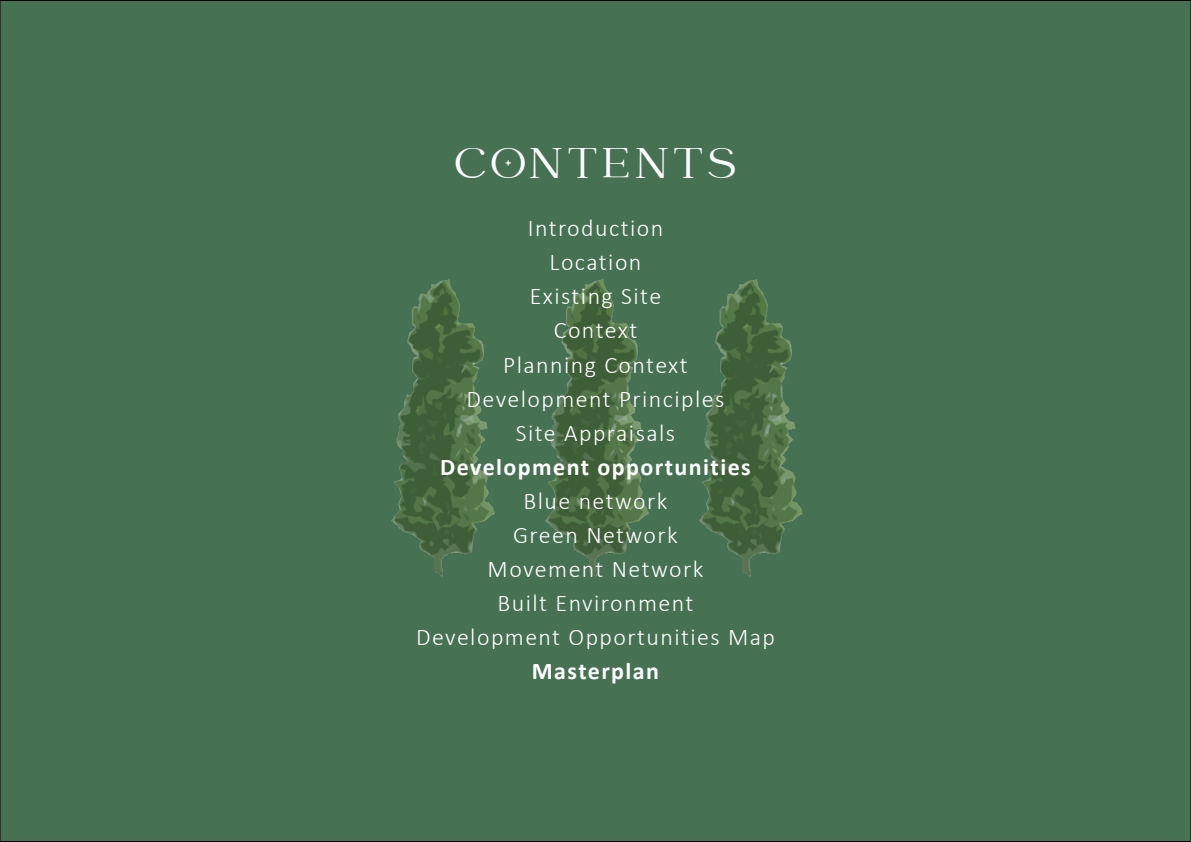
<style>
.page{position:relative;width:1191px;height:842px;background:#fff}
.page>*{position:absolute;margin:0;border:0;box-sizing:border-box;transform-origin:0 0}
.t1{font:48px "John Mayer";letter-spacing:.1em;color:#fff}
.t2{font:300 24px/34px "Calibri";letter-spacing:.06em;color:#fff;text-align:center}
.t3{font:700 24px "Calibri";letter-spacing:.06em;color:#fff}
</style>
<div class="page">
<div style="left:0;top:1px;width:1190px;height:840px;background:#477153"></div>
<h1 class="t1" style="left:455px;top:138px;width:282px">CONTENTS</h1>
<p class="t2" style="left:466px;top:211px;width:259px">Introduction<br>Location<br>Existing Site<br>Context<br>Planning Context<br>Development Principles<br>Site Appraisals</p>
<p class="t3" style="left:440px;top:450px;width:312px">Development opportunities</p>
<p class="t2" style="left:416px;top:483px;width:360px">Blue network<br>Green Network<br>Movement Network<br>Built Environment<br>Development Opportunities Map</p>
<p class="t3" style="left:532px;top:654px;width:129px">Masterplan</p>
</div>
